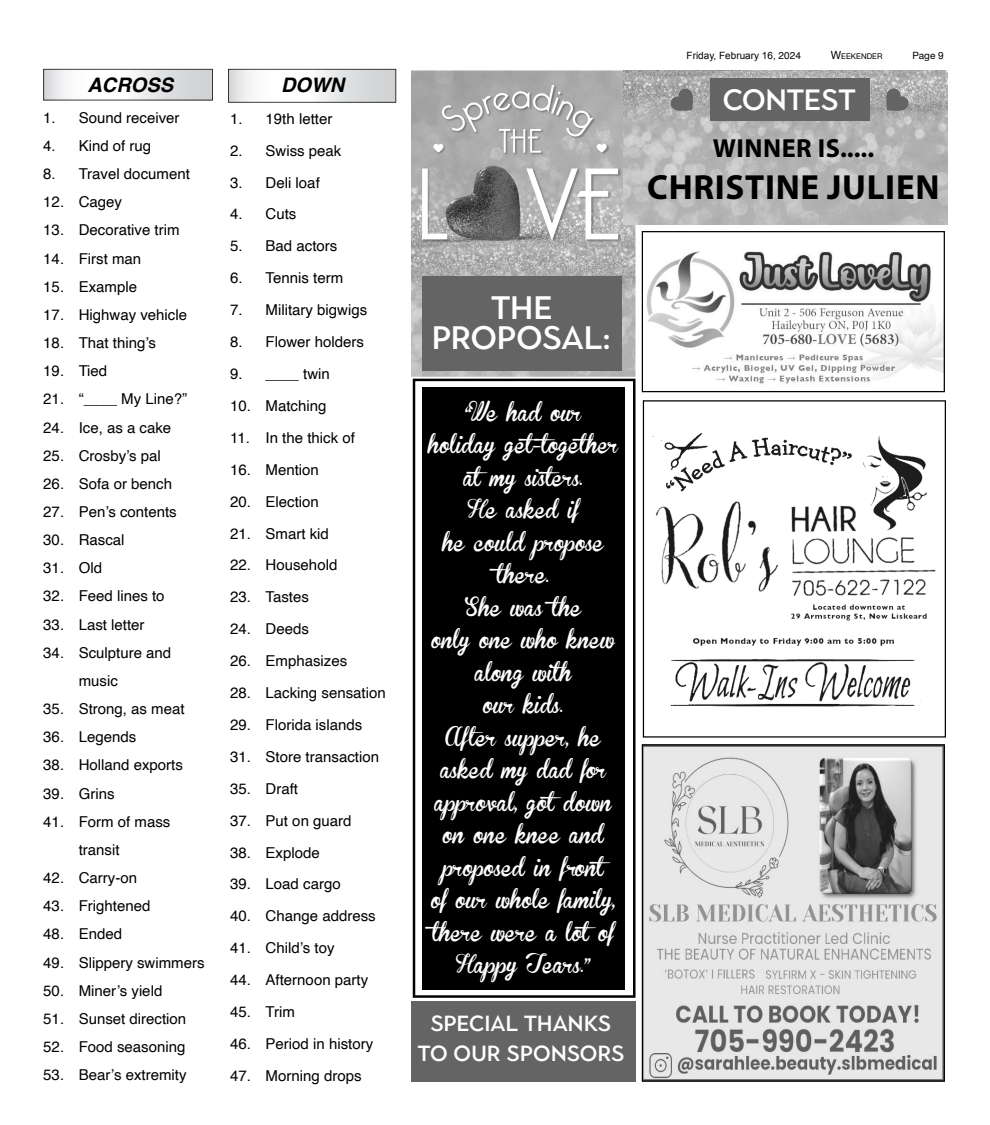
<style>
.page{position:relative;width:990px;height:1125px;background:#fff}
.page>*{position:absolute;margin:0;border:0;box-sizing:border-box;transform-origin:0 0}
.t1{font:700 35px "Myriad Pro";letter-spacing:.02em;color:#000}
.t2{font:500 32.5px/30.1px "Town 80 Text";letter-spacing:-.005em;color:#fff;text-align:center}
.t3{font:500 29.38px "Town 80 Text";letter-spacing:-.01em;color:#fff}
.t4{font:700 26.25px "Myriad Pro";letter-spacing:.02em;color:#000}
.t5{font:500 21.88px/30.1px "Town 80 Text";letter-spacing:.005em;color:#fff;text-align:center}
.t6{font:italic 700 20px "Helvetica";color:#000}
.t7{font:18.75px "Brannboll Fet";color:#fff}
.t8{font:15px/28.1px "Helvetica";color:#000}
.t9{font:10px "Arial";color:#000}
.t10{font:10px "Helvetica Neue";color:#000}
.t11{font:7.88px "Helvetica Neue";color:#000}
.s1{font-family:"Helvetica"}
.s2{font-size:11.25px}
</style>
<div class="page">
<svg style="left:43px;top:69px;width:170px;height:31px"></svg>
<svg style="left:228px;top:69px;width:168px;height:34px"></svg>
<svg style="left:642px;top:231px;width:303px;height:161px"></svg>
<svg style="left:642px;top:744px;width:303px;height:338px;fill:#e7e7e7"></svg>
<img style="left:411px;top:71px;width:225px;height:306px">
<img style="left:422px;top:85px;width:199px;height:159px">
<svg style="left:422px;top:168px;width:196px;height:73px"></svg>
<svg style="left:433px;top:86px;width:174px;height:67px"></svg>
<svg style="left:643px;top:400px;width:303px;height:338px"></svg>
<div style="left:422px;top:277px;width:199px;height:94px;background:#646464"></div>
<img style="left:623px;top:70px;width:324px;height:155px">
<div style="left:710px;top:79px;width:159px;height:42px;background:#646464"></div>
<svg style="left:670px;top:88px;width:24px;height:24px"></svg>
<svg style="left:885px;top:88px;width:24px;height:24px"></svg>
<div style="left:411px;top:1001px;width:225px;height:81px;background:#646464"></div>
<svg style="left:413px;top:379px;width:223px;height:619px"></svg>
<div style="left:422px;top:388px;width:202px;height:602px;background:#000"></div>
<h3 class="t6" style="left:87px;top:73px;width:87px">ACROSS</h3>
<h3 class="t6" style="left:281px;top:73px;width:65px">DOWN</h3>
<p class="t8" style="left:43px;top:104px;width:138px">1. Sound receiver</p>
<p class="t8" style="left:43px;top:132px;width:109px">4. Kind of rug</p>
<p class="t8" style="left:43px;top:160px;width:148px">8. Travel document</p>
<p class="t8" style="left:43px;top:188px;width:80px">12. Cagey</p>
<p class="t8" style="left:43px;top:217px;width:138px">13. Decorative trim</p>
<p class="t8" style="left:43px;top:245px;width:99px">14. First man</p>
<p class="t8" style="left:43px;top:273px;width:95px">15. Example</p>
<p class="t8" style="left:43px;top:301px;width:145px">17. Highway vehicle</p>
<p class="t8" style="left:43px;top:329px;width:114px">18. That thing’s</p>
<p class="t8" style="left:43px;top:357px;width:65px">19. Tied</p>
<p class="t8" style="left:43px;top:386px;width:145px">21. “____ My Line?”</p>
<p class="t8" style="left:43px;top:414px;width:129px">24. Ice, as a cake</p>
<p class="t8" style="left:43px;top:442px;width:119px">25. Crosby’s pal</p>
<p class="t8" style="left:43px;top:470px;width:130px">26. Sofa or bench</p>
<p class="t8" style="left:43px;top:498px;width:135px">27. Pen’s contents</p>
<p class="t8" style="left:43px;top:526px;width:83px">30. Rascal</p>
<p class="t8" style="left:43px;top:554px;width:60px">31. Old</p>
<p class="t8" style="left:43px;top:583px;width:123px">32. Feed lines to</p>
<p class="t8" style="left:43px;top:611px;width:103px">33. Last letter</p>
<p class="t8" style="left:79px;top:639px;width:94px;text-indent:-35px">34. Sculpture and music</p>
<p class="t8" style="left:43px;top:695px;width:143px">35. Strong, as meat</p>
<p class="t8" style="left:43px;top:723px;width:94px">36. Legends</p>
<p class="t8" style="left:43px;top:752px;width:141px">38. Holland exports</p>
<p class="t8" style="left:43px;top:780px;width:73px">39. Grins</p>
<p class="t8" style="left:79px;top:808px;width:93px;text-indent:-35px">41. Form of mass transit</p>
<p class="t8" style="left:43px;top:864px;width:95px">42. Carry-on</p>
<p class="t8" style="left:43px;top:892px;width:109px">43. Frightened</p>
<p class="t8" style="left:43px;top:920px;width:80px">48. Ended</p>
<p class="t8" style="left:43px;top:949px;width:163px">49. Slippery swimmers</p>
<p class="t8" style="left:43px;top:977px;width:121px">50. Miner’s yield</p>
<p class="t8" style="left:43px;top:1005px;width:144px">51. Sunset direction</p>
<p class="t8" style="left:43px;top:1033px;width:144px">52. Food seasoning</p>
<p class="t8" style="left:43px;top:1061px;width:145px">53. Bear’s extremity</p>
<p class="t8" style="left:230px;top:105px;width:104px">1. 19th letter</p>
<p class="t8" style="left:230px;top:137px;width:113px">2. Swiss peak</p>
<p class="t8" style="left:230px;top:169px;width:91px">3. Deli loaf</p>
<p class="t8" style="left:230px;top:201px;width:68px">4. Cuts</p>
<p class="t8" style="left:230px;top:232px;width:109px">5. Bad actors</p>
<p class="t8" style="left:230px;top:264px;width:114px">6. Tennis term</p>
<p class="t8" style="left:230px;top:296px;width:139px">7. Military bigwigs</p>
<p class="t8" style="left:230px;top:328px;width:135px">8. Flower holders</p>
<p class="t8" style="left:230px;top:360px;width:101px">9. ____ twin</p>
<p class="t8" style="left:230px;top:392px;width:98px">10. Matching</p>
<p class="t8" style="left:230px;top:424px;width:126px">11. In the thick of</p>
<p class="t8" style="left:230px;top:456px;width:90px">16. Mention</p>
<p class="t8" style="left:230px;top:488px;width:90px">20. Election</p>
<p class="t8" style="left:230px;top:520px;width:100px">21. Smart kid</p>
<p class="t8" style="left:230px;top:552px;width:109px">22. Household</p>
<p class="t8" style="left:230px;top:583px;width:80px">23. Tastes</p>
<p class="t8" style="left:230px;top:615px;width:80px">24. Deeds</p>
<p class="t8" style="left:230px;top:647px;width:119px">26. Emphasizes</p>
<p class="t8" style="left:230px;top:679px;width:157px">28. Lacking sensation</p>
<p class="t8" style="left:230px;top:711px;width:134px">29. Florida islands</p>
<p class="t8" style="left:230px;top:743px;width:150px">31. Store transaction</p>
<p class="t8" style="left:230px;top:775px;width:69px">35. Draft</p>
<p class="t8" style="left:230px;top:807px;width:123px">37. Put on guard</p>
<p class="t8" style="left:230px;top:839px;width:91px">38. Explode</p>
<p class="t8" style="left:230px;top:871px;width:112px">39. Load cargo</p>
<p class="t8" style="left:230px;top:902px;width:147px">40. Change address</p>
<p class="t8" style="left:230px;top:934px;width:106px">41. Child’s toy</p>
<p class="t8" style="left:230px;top:966px;width:139px">44. Afternoon party</p>
<p class="t8" style="left:230px;top:998px;width:66px">45. Trim</p>
<p class="t8" style="left:230px;top:1030px;width:144px">46. Period in history</p>
<p class="t8" style="left:230px;top:1062px;width:133px">47. Morning drops</p>
<p class="t9" style="left:687px;top:49px;width:116px">Friday, February 16, <span class="s1">2024</span></p>
<p class="t11" style="left:831px;top:51px;width:53px"><span class="s2">W</span>EEKENDER</p>
<p class="t10" style="left:912px;top:49px;width:33px">Page 9</p>
<h3 class="t3" style="left:723px;top:81px;width:135px">CONTEST</h3>
<h3 class="t4" style="left:713px;top:131px;width:163px">WINNER IS.....</h3>
<h1 class="t1" style="left:647px;top:165px;width:294px">CHRISTINE JULIEN</h1>
<h2 class="t2" style="left:432px;top:292px;width:181px">THE<br>PROPOSAL:</h2>
<p class="t7" style="left:465px;top:402px;width:118px">“We had our</p>
<p class="t7" style="left:428px;top:435px;width:192px">holiday get-together</p>
<p class="t7" style="left:463px;top:467px;width:121px">atmy sisters.</p>
<p class="t7" style="left:468px;top:500px;width:112px">He asked if</p>
<p class="t7" style="left:442px;top:532px;width:163px">he could propose</p>
<p class="t7" style="left:497px;top:565px;width:54px">there.</p>
<p class="t7" style="left:465px;top:597px;width:118px">She was the</p>
<p class="t7" style="left:432px;top:630px;width:185px">only one who knew</p>
<p class="t7" style="left:475px;top:662px;width:98px">along with</p>
<p class="t7" style="left:483px;top:695px;width:82px">our kids.</p>
<p class="t7" style="left:446px;top:727px;width:157px">After supper, he</p>
<p class="t7" style="left:440px;top:760px;width:167px">asked my dad for</p>
<p class="t7" style="left:435px;top:792px;width:179px">approval, gotdown</p>
<p class="t7" style="left:443px;top:825px;width:162px">on one knee and</p>
<p class="t7" style="left:443px;top:857px;width:176px">proposed in front</p>
<p class="t7" style="left:431px;top:890px;width:186px">of our whole family,</p>
<p class="t7" style="left:433px;top:922px;width:183px">there were a lotof</p>
<p class="t7" style="left:456px;top:955px;width:135px">Happy Tears.”</p>
<h3 class="t5" style="left:417px;top:1008px;width:208px">SPECIAL THANKS<br>TO OUR SPONSORS</h3>
</div>
